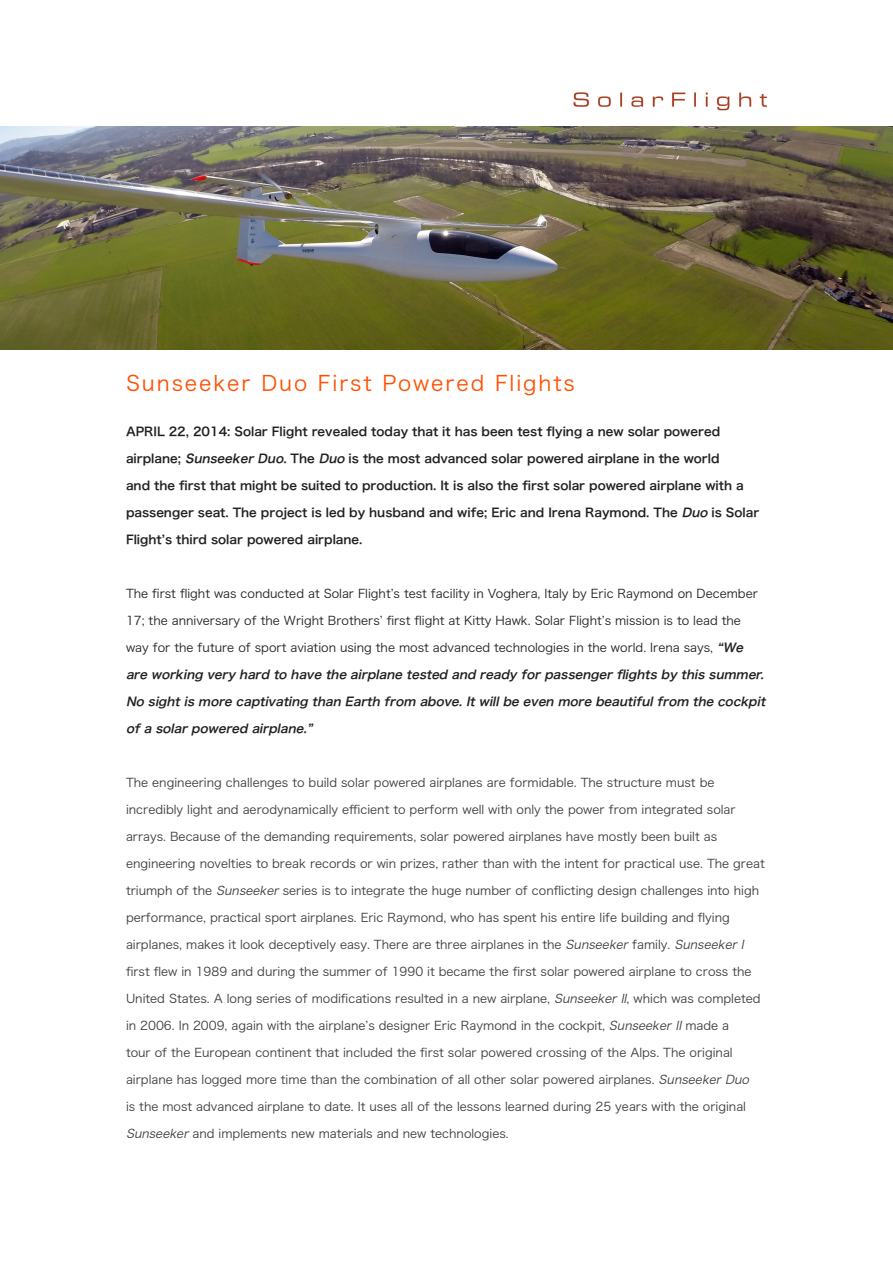
<style>
.page{position:relative;width:893px;height:1263px;background:#fff}
.page>*{position:absolute;margin:0;border:0;box-sizing:border-box;transform-origin:0 0}
.t1{font:21px "Hira Kaku Pro W3";letter-spacing:.09em;color:#ff4f00}
.t2{font:12px "Hira Kaku Pro W3";color:#3c3c3d}
.t3{font:12px "Hira Kaku Pro W6";color:#231f20}
.t4{font:12px "Hira Kaku Pro W3";color:#231f20}
.t5{font:italic 12px "Hira Kaku Pro W6";color:#231f20}
.s1{font-style:italic}
.s2{font-family:"Hira Kaku Pro W6";font-style:italic}
</style>
<div class="page">
<img style="left:573px;top:92px;width:194px;height:19px">
<img style="left:0;top:126px;width:893px;height:223px">
<p class="t1" style="left:126px;top:365px;width:450px">Sunseeker Duo First Powered Flights</p>
<p class="t3" style="left:126px;top:421px;width:596px">APRIL 22, 2014: Solar Flight revealed today that it has been test flying a new solar powered</p>
<p class="t3" style="left:126px;top:448px;width:595px">airplane; <span class="s1">SunseekerDuo</span>. The <span class="s1">Duo</span> is the most advanced solar powered airplane in the world</p>
<p class="t3" style="left:126px;top:475px;width:619px">and the first that might be suited to production. It is also the first solar powered airplane with a</p>
<p class="t3" style="left:126px;top:502px;width:635px">passenger seat. The project is led by husband and wife; Eric and Irena Raymond. The <span class="s1">Duo</span> is Solar</p>
<p class="t3" style="left:126px;top:529px;width:238px">Flight’s third solar powered airplane.</p>
<p class="t4" style="left:126px;top:583px;width:633px">The first flight was conducted at Solar Flight’s test facility in Voghera, Italy by Eric Raymond on December</p>
<p class="t4" style="left:126px;top:610px;width:616px">17; the anniversary of the Wright Brothers’ first flight at Kitty Hawk. Solar Flight’s mission is to lead the</p>
<p class="t4" style="left:126px;top:637px;width:623px">way for the future of sport aviation using the most advanced technologies in the world. Irena says, <span class="s2">“We</span></p>
<p class="t5" style="left:126px;top:664px;width:643px">are working very hard to have the airplane tested and ready forpassengerflightsby thissummer.</p>
<p class="t5" style="left:126px;top:691px;width:645px">No sightismore captivating than Earth from above.Itwillbe even more beautifulfrom the cockpit</p>
<p class="t5" style="left:126px;top:718px;width:192px">ofa solarpowered airplane.”</p>
<p class="t2" style="left:126px;top:772px;width:590px">The engineering challenges to build solar powered airplanes are formidable. The structure must be</p>
<p class="t2" style="left:126px;top:799px;width:611px">incredibly light and aerodynamically efficient to perform well with only the power from integrated solar</p>
<p class="t2" style="left:126px;top:826px;width:593px">arrays. Because of the demanding requirements, solar powered airplanes have mostly been built as</p>
<p class="t2" style="left:126px;top:853px;width:640px">engineering novelties to break records or win prizes, rather than with the intent for practical use. The great</p>
<p class="t2" style="left:126px;top:880px;width:635px">triumph of the <span class="s1">Sunseeker</span>series is to integrate the huge number of conflicting design challenges into high</p>
<p class="t2" style="left:126px;top:907px;width:605px">performance, practical sport airplanes. Eric Raymond, who has spent his entire life building and flying</p>
<p class="t2" style="left:126px;top:934px;width:623px">airplanes, makes it look deceptively easy. There are three airplanes in the <span class="s1">Sunseeker</span>family. <span class="s1">SunseekerI</span></p>
<p class="t2" style="left:126px;top:961px;width:627px">first flew in 1989 and during the summer of 1990 it became the first solar powered airplane to cross the</p>
<p class="t2" style="left:126px;top:988px;width:636px">United States. A long series of modifications resulted in a new airplane, <span class="s1">SunseekerII</span>, which was completed</p>
<p class="t2" style="left:126px;top:1015px;width:605px">in 2006. In 2009, again with the airplane’s designer Eric Raymond in the cockpit, <span class="s1">SunseekerII</span>made a</p>
<p class="t2" style="left:126px;top:1042px;width:608px">tour of the European continent that included the first solar powered crossing of the Alps. The original</p>
<p class="t2" style="left:126px;top:1069px;width:628px">airplane has logged more time than the combination of all other solar powered airplanes. <span class="s1">SunseekerDuo</span></p>
<p class="t2" style="left:126px;top:1096px;width:621px">is the most advanced airplane to date. It uses all of the lessons learned during 25 years with the original</p>
<p class="t2" style="left:126px;top:1123px;width:384px"><span class="s1">Sunseeker</span>and implements new materials and new technologies.</p>
</div>
